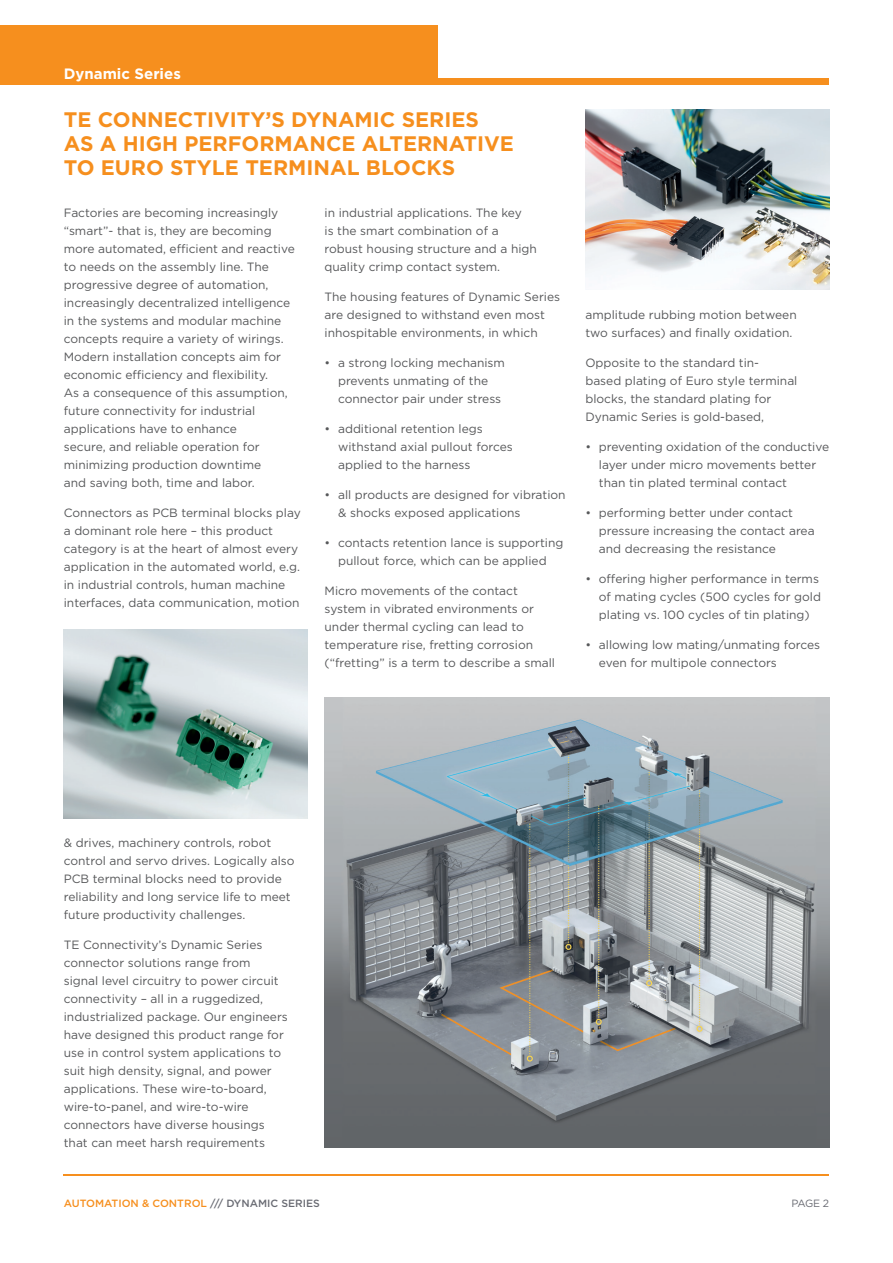
<style>
.page{position:relative;width:893px;height:1263px;background:#fff}
.page>*{position:absolute;margin:0;border:0;box-sizing:border-box;transform-origin:0 0}
.t1{font:700 21px/24px "Gotham";color:#f68f1e}
.t2{font:700 15px "Gotham";color:#fff}
.t3{font:12px/18px "Gotham";color:#57585a}
.t4{font:500 10.5px "Gotham";color:#f68f1e}
.t5{font:10.5px "Gotham";color:#696b73}
.s1{color:#696b73}
</style>
<div class="page">
<div style="left:0;top:25px;width:438px;height:56px;background:#f68f1e"></div>
<div style="left:0;top:79px;width:829px;height:6px;background:#f68f1e"></div>
<hr style="left:64px;top:1175px;width:765px;height:1px;background:#f68f1e">
<img style="left:64px;top:630px;width:244px;height:189px">
<img style="left:585px;top:109px;width:244px;height:180px">
<img style="left:325px;top:697px;width:504px;height:450px">
<p class="t2" style="left:64px;top:64px;width:119px">Dynamic Series</p>
<h1 class="t1" style="left:64px;top:107px;width:452px">TE CONNECTIVITY’S DYNAMIC SERIES<br>AS A HIGH PERFORMANCE ALTERNATIVE<br>TO EURO STYLE TERMINAL BLOCKS</h1>
<p class="t3" style="left:64px;top:204px;width:233px">Factories are becoming increasingly “smart”- that is, they are becoming more automated, efficient and reactive to needs on the assembly line. The progressive degree of automation, increasingly decentralized intelligence in the systems and modular machine concepts require a variety of wirings.<br>Modern installation concepts aim for economic efficiency and flexibility.<br>As a consequence of this assumption, future connectivity for industrial applications have to enhance<br>secure, and reliable operation for minimizing production downtime<br>and saving both, time and labor.</p>
<p class="t3" style="left:64px;top:504px;width:239px">Connectors as PCB terminal blocks play a dominant role here – this product category is at the heart of almost every application in the automated world, e.g. in industrial controls, human machine interfaces, data communication, motion</p>
<p class="t3" style="left:325px;top:204px;width:214px">in industrial applications. The key<br>is the smart combination of a robust housing structure and a high quality crimp contact system.</p>
<p class="t3" style="left:325px;top:288px;width:237px">The housing features of Dynamic Series are designed to withstand even most inhospitable environments, in which</p>
<p class="t3" style="left:338px;top:354px;width:168px;text-indent:-14px">• a strong locking mechanism prevents unmating of the connector pair under stress</p>
<p class="t3" style="left:338px;top:420px;width:176px;text-indent:-14px">• additional retention legs withstand axial pullout forces applied to the harness</p>
<p class="t3" style="left:338px;top:486px;width:229px;text-indent:-14px">• all products are designed for vibration &amp; shocks exposed applications</p>
<p class="t3" style="left:325px;top:534px;width:240px;text-align:center">• contacts retention lance is supporting pullout force, which can be applied</p>
<p class="t3" style="left:325px;top:582px;width:232px">Micro movements of the contact system in vibrated environments or under thermal cycling can lead to temperature rise, fretting corrosion (“fretting” is a term to describe a small</p>
<p class="t3" style="left:585px;top:306px;width:213px">amplitude rubbing motion between two surfaces) and finally oxidation.</p>
<p class="t3" style="left:585px;top:354px;width:214px">Opposite to the standard tin&shy;based plating of Euro style terminal blocks, the standard plating for<br>Dynamic Series is gold-based,</p>
<p class="t3" style="left:599px;top:438px;width:232px;text-indent:-14px">• preventing oxidation of the conductive layer under micro movements better than tin plated terminal contact</p>
<p class="t3" style="left:599px;top:504px;width:217px;text-indent:-14px">• performing better under contact pressure increasing the contact area and decreasing the resistance</p>
<p class="t3" style="left:599px;top:570px;width:224px;text-indent:-14px">• offering higher performance in terms of mating cycles (500 cycles for gold plating vs. 100 cycles of tin plating)</p>
<p class="t3" style="left:599px;top:636px;width:223px;text-indent:-14px">• allowing low mating/unmating forces even for multipole connectors</p>
<p class="t3" style="left:64px;top:834px;width:232px">&amp; drives, machinery controls, robot control and servo drives. Logically also PCB terminal blocks need to provide reliability and long service life to meet future productivity challenges.</p>
<p class="t3" style="left:64px;top:936px;width:226px">TE Connectivity’s Dynamic Series connector solutions range from signal level circuitry to power circuit connectivity – all in a ruggedized, industrialized package. Our engineers have designed this product range for use in control system applications to suit high density, signal, and power applications. These wire-to-board, wire-to-panel, and wire-to-wire connectors have diverse housings that can meet harsh requirements</p>
<p class="t4" style="left:64px;top:1196px;width:258px">AUTOMATION &amp; CONTROL <span class="s1">/// DYNAMIC SERIES</span></p>
<p class="t5" style="left:791px;top:1197px;width:39px">PAGE 2</p>
</div>
